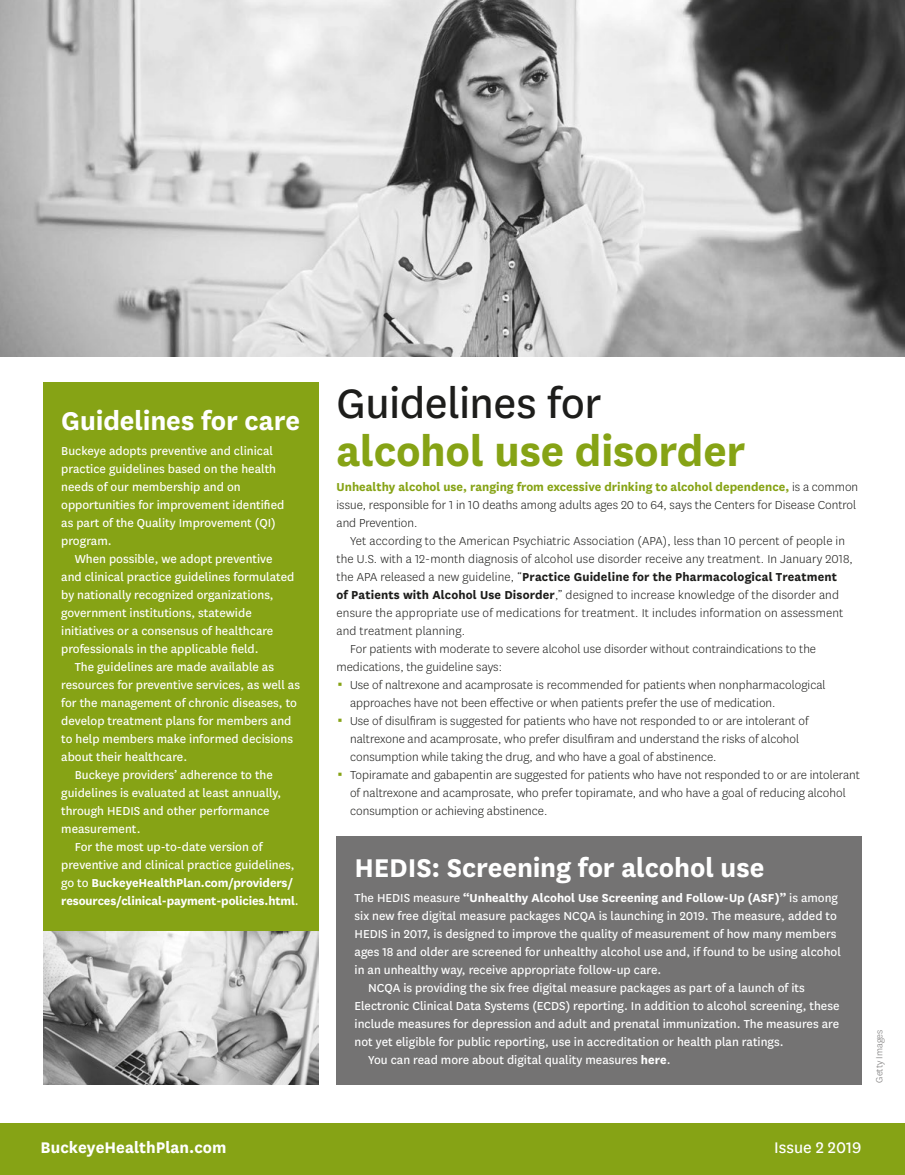
<style>
.page{position:relative;width:905px;height:1175px;background:#fff}
.page>*{position:absolute;margin:0;border:0;box-sizing:border-box;transform-origin:0 0}
.t1{font:700 48px/48px "Centene Sans";letter-spacing:-.005em;color:#86a315}
.t2{font:700 30px "Centene Sans";letter-spacing:-.005em;color:#fff}
.t3{font:700 18px "Centene Sans";color:#fff}
.t4{font:18px "Centene Sans";color:#fff}
.t5{font:13.5px/18px "Centene Sans";color:#fff}
.t6{font:300 13.5px/18px "Centene Sans";color:#1d1d1b}
.t7{font:300 10.5px "Centene Sans";color:#747373}
.s1{font-weight:700}
.s2{font-weight:400;color:#1d1d1b}
.s3{font-weight:700;color:#86a315}
</style>
<div class="page">
<img style="left:0;top:0;width:905px;height:357px">
<img style="left:43px;top:931px;width:275px;height:153px">
<div style="left:43px;top:382px;width:275px;height:549px;background:#86a315"></div>
<div style="left:336px;top:836px;width:525px;height:248px;background:#747373"></div>
<div style="left:0;top:1123px;width:905px;height:52px;background:#86a315"></div>
<h2 class="t2" style="left:61px;top:400px;width:240px">Guidelines for care</h2>
<p class="t5" style="left:61px;top:441px;width:224px">Buckeye adopts preventive and clinical practice guidelines based on the health needs of our membership and on opportunities for improvement identified as part of the Quality Improvement (QI) program.</p>
<p class="t5" style="left:61px;top:549px;width:235px;text-indent:14px">When possible, we adopt preventive and clinical practice guidelines formulated by nationally recognized organizations, government institutions, statewide initiatives or a consensus of healthcare professionals in the applicable field.</p>
<p class="t5" style="left:61px;top:657px;width:240px;text-indent:14px">The guidelines are made available as resources for preventive services, as well as for the management of chronic diseases, to develop treatment plans for members and to help members make informed decisions about their healthcare.</p>
<p class="t5" style="left:61px;top:765px;width:222px;text-indent:14px">Buckeye providers’ adherence to the guidelines is evaluated at least annually, through HEDIS and other performance measurement.</p>
<p class="t5" style="left:61px;top:837px;width:239px;text-indent:14px">For the most up-to-date version of preventive and clinical practice guidelines, go to <span class="s1">BuckeyeHealthPlan.com/providers/ resources/clinical-payment-policies.html</span>.</p>
<h2 class="t1" style="left:336px;top:376px;width:410px"><span class="s2">Guidelines for </span>alcohol use disorder</h2>
<p class="t6" style="left:336px;top:477px;width:523px"><span class="s3">Unhealthy alcohol use, ranging from excessive drinking to alcohol dependence,</span> is a common issue, responsible for 1 in 10 deaths among adults ages 20 to 64, says the Centers for Disease Control and Prevention.</p>
<p class="t6" style="left:336px;top:531px;width:518px;text-indent:14px">Yet according to the American Psychiatric Association (APA), less than 10 percent of people in the U.S. with a 12-month diagnosis of alcohol use disorder receive any treatment. In January 2018, the APA released a new guideline, “<span class="s1">Practice Guideline for the Pharmacological Treatment<br>of Patients with Alcohol Use Disorder</span>,” designed to increase knowledge of the disorder and ensure the appropriate use of medications for treatment. It includes information on assessment and treatment planning.</p>
<p class="t6" style="left:336px;top:639px;width:481px;text-indent:14px">For patients with moderate to severe alcohol use disorder without contraindications to the medications, the guideline says:</p>
<p class="t6" style="left:350px;top:675px;width:477px">Use of naltrexone and acamprosate is recommended for patients when nonpharmacological approaches have not been effective or when patients prefer the use of medication.</p>
<p class="t6" style="left:350px;top:711px;width:460px">Use of disulfiram is suggested for patients who have not responded to or are intolerant of naltrexone and acamprosate, who prefer disulfiram and understand the risks of alcohol consumption while taking the drug, and who have a goal of abstinence.</p>
<p class="t6" style="left:350px;top:765px;width:511px">Topiramate and gabapentin are suggested for patients who have not responded to or are intolerant of naltrexone and acamprosate, who prefer topiramate, and who have a goal of reducing alcohol consumption or achieving abstinence.</p>
<h2 class="t2" style="left:354px;top:846px;width:411px">HEDIS: Screening for alcohol use</h2>
<p class="t5" style="left:354px;top:888px;width:488px">The HEDIS measure <span class="s1">“Unhealthy Alcohol Use Screening and Follow-Up (ASF)”</span> is among six new free digital measure packages NCQA is launching in 2019. The measure, added to HEDIS in 2017, is designed to improve the quality of measurement of how many members ages 18 and older are screened for unhealthy alcohol use and, if found to be using alcohol in an unhealthy way, receive appropriate follow-up care.</p>
<p class="t5" style="left:354px;top:978px;width:486px;text-indent:14px">NCQA is providing the six free digital measure packages as part of a launch of its Electronic Clinical Data Systems (ECDS) reporting. In addition to alcohol screening, these include measures for depression and adult and prenatal immunization. The measures are not yet eligible for public reporting, use in accreditation or health plan ratings.</p>
<p class="t5" style="left:368px;top:1050px;width:304px">You can read more about digital quality measures <span class="s1">here</span>.</p>
<p class="t7" style="left:872px;top:1082px;width:54px;rotate:-90deg">Getty Images</p>
<p class="t3" style="left:41px;top:1134px;width:187px">BuckeyeHealthPlan.com</p>
<p class="t4" style="left:774px;top:1135px;width:89px">Issue 2 2019</p>
</div>
